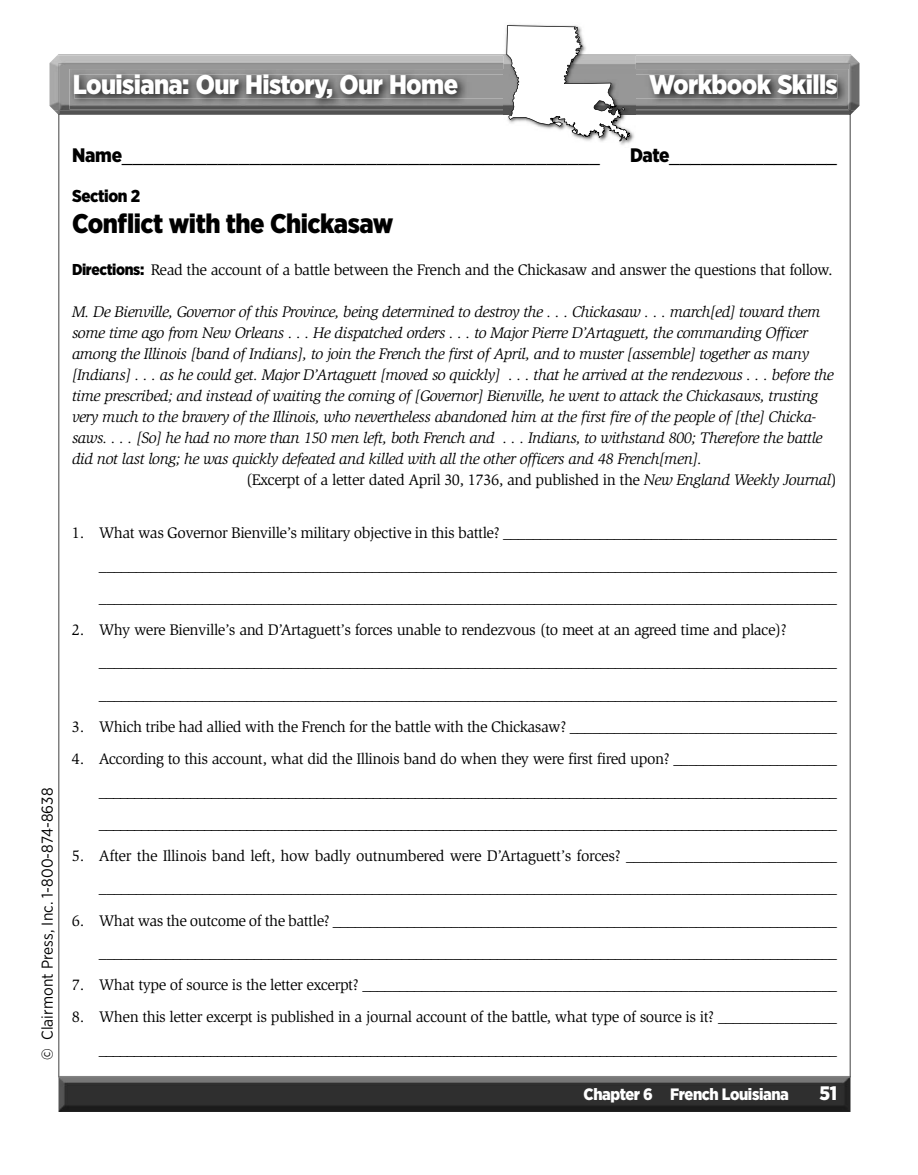
<style>
.page{position:relative;width:918px;height:1175px;background:#fff}
.page>*{position:absolute;margin:0;border:0;box-sizing:border-box;transform-origin:0 0}
.t1{font:900 27px "Gotham Narrow";letter-spacing:-.025em;color:#fff}
.t2{font:900 27px "Gotham Narrow";letter-spacing:-.02em;color:#000}
.t3{font:19.5px "Gotham Narrow";color:#000}
.t4{font:900 17.25px "Gotham Narrow";letter-spacing:-.025em;color:#000}
.t5{font:900 16.5px "Gotham Narrow";letter-spacing:-.025em;color:#fff}
.t6{font:15.75px/32.2px "Slimbach";letter-spacing:-.03em;color:#000;text-align:right}
.t7{font:italic 15.75px "Slimbach";letter-spacing:-.03em;color:#000}
.t8{font:15.75px "Gotham Narrow";letter-spacing:.005em;color:#000}
.s1{font-weight:900}
.s2{font-family:"Gotham Narrow";font-weight:900}
.s3{font-style:italic}
.s4{font-weight:700;font-size:15.75px}
.s5{font-size:19.5px}
</style>
<div class="page">
<img style="left:58px;top:1076px;width:792px;height:36px">
<img style="left:636px;top:110px;width:219px;height:5px">
<img style="left:54px;top:110px;width:450px;height:5px">
<img style="left:636px;top:55px;width:224px;height:55px">
<img style="left:636px;top:63px;width:214px;height:47px">
<img style="left:58px;top:63px;width:446px;height:47px">
<img style="left:70px;top:69px;width:779px;height:40px">
<img style="left:74px;top:75px;width:763px;height:23px">
<img style="left:504px;top:24px;width:132px;height:121px">
<svg style="left:506px;top:25px;width:124px;height:116px"></svg>
<h1 class="t1" style="left:73px;top:74px;width:387px">Louisiana: Our History, Our Home</h1>
<h1 class="t1" style="left:649px;top:74px;width:190px">Workbook Skills</h1>
<p class="t8" style="left:40px;top:1060px;width:274px;rotate:-90deg">© Clairmont Press, Inc. 1-800-874-8638</p>
<p class="t3" style="left:72px;top:146px;width:529px"><span class="s1">Name</span>_____________________________________________</p>
<p class="t3" style="left:630px;top:146px;width:208px"><span class="s1">Date</span>________________</p>
<p class="t4" style="left:72px;top:189px;width:70px">Section 2</p>
<h1 class="t2" style="left:72px;top:213px;width:323px">Conflict with the Chickasaw</h1>
<p class="t6" style="left:72px;top:255px;width:762px"><span class="s2">Directions:</span> Read the account of a battle between the French and the Chickasaw and answer the questions that follow.</p>
<p class="t7" style="left:72px;top:306px;width:750px">M. De Bienville, Governor of this Province, being determined to destroy the . . . Chickasaw . . . march[ed] toward them</p>
<p class="t7" style="left:72px;top:327px;width:738px">some time ago from New Orleans . . . He dispatched orders . . . to Major Pierre D’Artaguett, the commanding Officer</p>
<p class="t7" style="left:72px;top:348px;width:739px">among the Illinois [band of Indians], to join the French the first of April, and to muster [assemble] together as many</p>
<p class="t7" style="left:72px;top:369px;width:763px">[Indians] . . . as he could get. Major D’Artaguett [moved so quickly] . . . that he arrived at the rendezvous . . . before the</p>
<p class="t7" style="left:72px;top:390px;width:748px">time prescribed; and instead of waiting the coming of [Governor] Bienville, he went to attack the Chickasaws, trusting</p>
<p class="t7" style="left:72px;top:411px;width:746px">very much to the bravery of the Illinois, who nevertheless abandoned him at the first fire of the people of [the] Chicka-</p>
<p class="t7" style="left:72px;top:432px;width:752px">saws. . . . [So] he had no more than 150 men left, both French and . . . Indians, to withstand 800; Therefore the battle</p>
<p class="t7" style="left:72px;top:453px;width:632px">did not last long; he was quickly defeated and killed with all the other officers and 48 French[men].</p>
<p class="t6" style="left:246px;top:465px;width:592px">(Excerpt of a letter dated April 30, 1736, and published in the <span class="s3">New England Weekly Journal</span>)</p>
<p class="t6" style="left:99px;top:518px;width:740px;text-align:justify;text-indent:-27px">1. What was Governor Bienville’s military objective in this battle? _____________________________________________ ____________________________________________________________________________________________________ ____________________________________________________________________________________________________</p>
<p class="t6" style="left:99px;top:615px;width:740px;text-align:left;text-indent:-27px">2. Why were Bienville’s and D’Artaguett’s forces unable to rendezvous (to meet at an agreed time and place)? ____________________________________________________________________________________________________ ____________________________________________________________________________________________________</p>
<p class="t6" style="left:72px;top:711px;width:767px">3. Which tribe had allied with the French for the battle with the Chickasaw? ____________________________________</p>
<p class="t6" style="left:99px;top:744px;width:740px;text-align:justify;text-indent:-27px">4. According to this account, what did the Illinois band do when they were first fired upon? ______________________ _________________________________________________________________________________________________________ _________________________________________________________________________________________________________</p>
<p class="t6" style="left:72px;top:840px;width:767px">5. After the Illinois band left, how badly outnumbered were D’Artaguett’s forces? ____________________________ ____________________________________________________________________________________________________</p>
<p class="t6" style="left:72px;top:905px;width:767px">6. What was the outcome of the battle? ____________________________________________________________________ ____________________________________________________________________________________________________</p>
<p class="t6" style="left:72px;top:969px;width:767px">7. What type of source is the letter excerpt? ________________________________________________________________</p>
<p class="t6" style="left:72px;top:1002px;width:767px">8. When this letter excerpt is published in a journal account of the battle, what type of source is it? ________________ __________________________________________________________________________________________________________</p>
<p class="t5" style="left:584px;top:1087px;width:255px">Chapter 6 French Louisiana<span class="s4">--</span><span class="s5">51</span></p>
</div>
